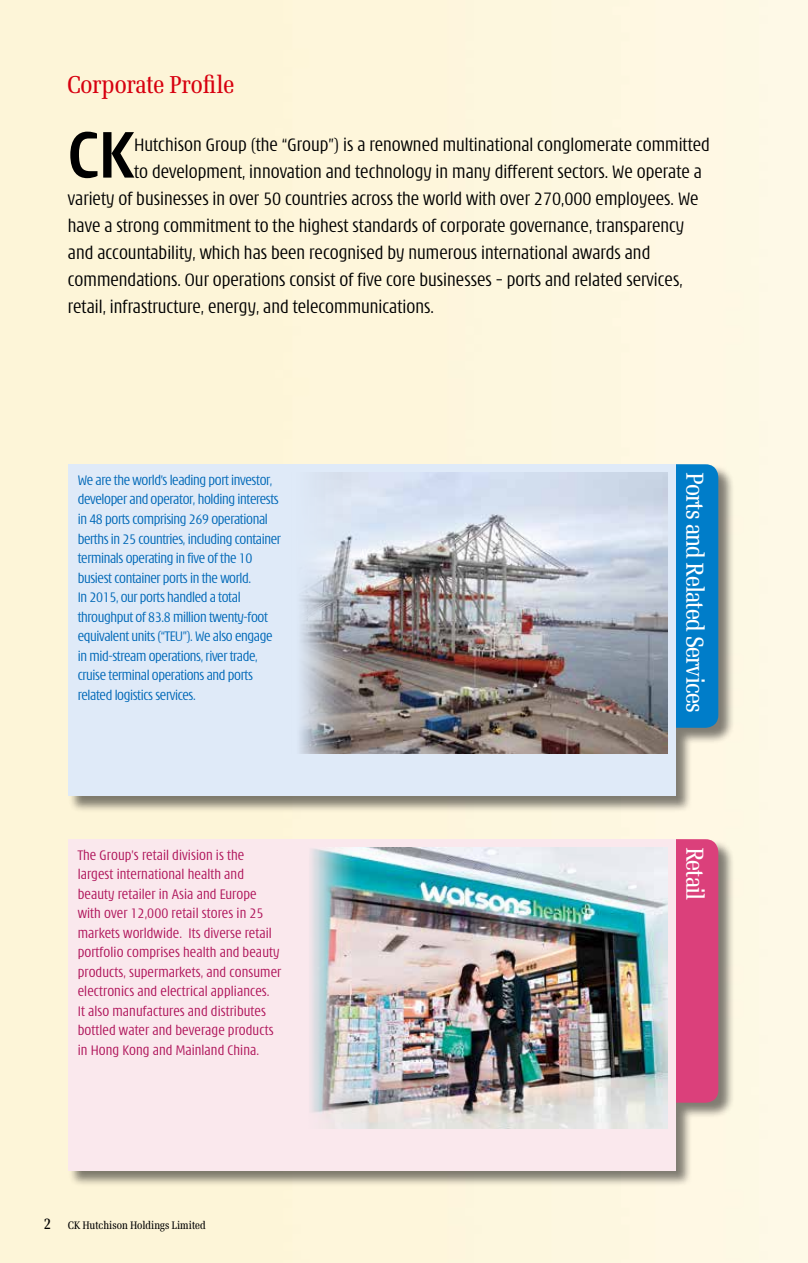
<style>
.page{position:relative;width:808px;height:1263px;background:#fff}
.page>*{position:absolute;margin:0;border:0;box-sizing:border-box;transform-origin:0 0}
.t1{font:700 condensed 71.55px "Modena";color:#000}
.t2{font:27px "Verona";letter-spacing:-.025em;color:#fff}
.t3{font:27px "Verona";color:#d7000f}
.t4{font:300 condensed 19.5px "Modena";color:#000}
.t5{font:300 condensed 15px/19.5px "Modena";letter-spacing:-.025em;color:#0068b7}
.t6{font:300 condensed 15px/19.5px "Modena";letter-spacing:.005em;color:#af145a}
.t7{font:12px "Verona";color:#000}
.s1{font-size:16.5px}
</style>
<div class="page">
<div style="left:68px;top:464px;width:667px;height:349px;background:#000;opacity:.5"></div>
<div style="left:676px;top:464px;width:42px;height:264px;background:#007dc9"></div>
<div style="left:68px;top:464px;width:608px;height:332px;background:#dfeaf8"></div>
<img style="left:300px;top:473px;width:367px;height:280px">
<div style="left:68px;top:839px;width:667px;height:349px;background:#000;opacity:.5"></div>
<div style="left:676px;top:839px;width:42px;height:264px;background:#db407b"></div>
<div style="left:68px;top:839px;width:608px;height:332px;background:#fae8ed"></div>
<img style="left:311px;top:848px;width:356px;height:280px">
<h2 class="t3" style="left:68px;top:72px;width:168px">Corporate Profile</h2>
<h1 class="t1" style="left:68px;top:121px;width:66px">CK</h1>
<p class="t4" style="left:134px;top:135px;width:577px">Hutchison Group (the “Group”) is a renowned multinational conglomerate committed</p>
<p class="t4" style="left:134px;top:162px;width:569px">to development, innovation and technology in many different sectors. We operate a</p>
<p class="t4" style="left:68px;top:189px;width:632px">variety of businesses in over 50 countries across the world with over 270,000 employees. We</p>
<p class="t4" style="left:68px;top:216px;width:618px">have a strong commitment to the highest standards of corporate governance, transparency</p>
<p class="t4" style="left:68px;top:243px;width:584px">and accountability, which has been recognised by numerous international awards and</p>
<p class="t4" style="left:68px;top:270px;width:616px">commendations. Our operations consist of five core businesses – ports and related services,</p>
<p class="t4" style="left:68px;top:297px;width:368px">retail, infrastructure, energy, and telecommunications.</p>
<p class="t5" style="left:78px;top:471px;width:205px">We are the world’s leading port investor, developer and operator, holding interests in 48 ports comprising 269 operational berths in 25 countries, including container terminals operating in five of the 10 busiest container ports in the world.<br>In 2015, our ports handled a total throughput of 83.8 million twenty-foot equivalent units (“TEU”). We also engage in mid-stream operations, river trade, cruise terminal operations and ports related logistics services.</p>
<h2 class="t2" style="left:707px;top:473px;width:242px;rotate:90deg">Ports and Related Services</h2>
<p class="t6" style="left:78px;top:846px;width:205px">The Group’s retail division is the largest international health and beauty retailer in Asia and Europe with over 12,000 retail stores in 25 markets worldwide. Its diverse retail portfolio comprises health and beauty products, supermarkets, and consumer electronics and electrical appliances.<br>It also manufactures and distributes bottled water and beverage products in Hong Kong and Mainland China.</p>
<h2 class="t2" style="left:707px;top:848px;width:54px;rotate:90deg">Retail</h2>
<p class="t7" style="left:44px;top:1219px;width:163px"><span class="s1">2</span> CK Hutchison Holdings Limited</p>
</div>
